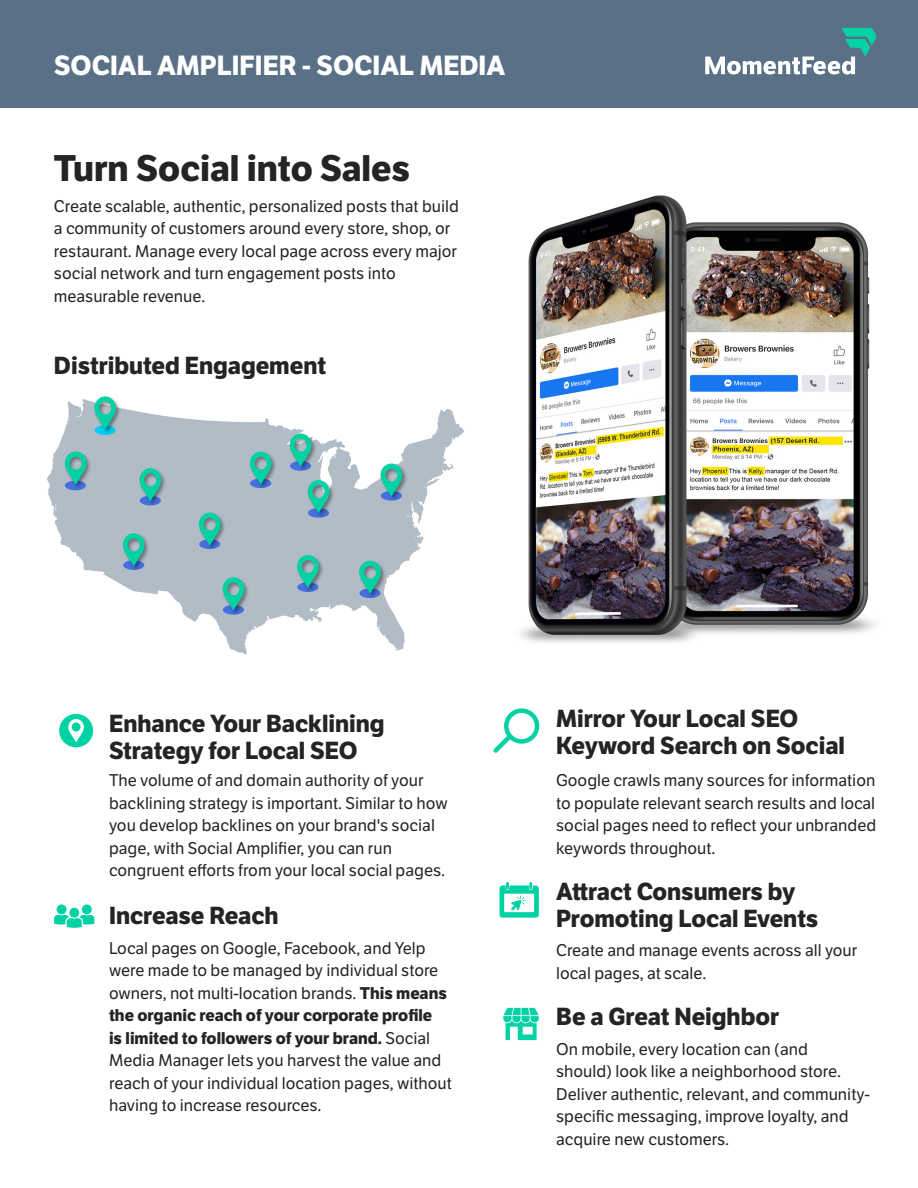
<style>
.page{position:relative;width:918px;height:1188px;background:#fff}
.page>*{position:absolute;margin:0;border:0;box-sizing:border-box;transform-origin:0 0}
.t1{font:700 36px "LFT Etica";color:#242424}
.t2{font:700 27px "LFT Etica";color:#fff}
.t3{font:700 24px/27px "LFT Etica";color:#242424}
.t4{font:16.5px/22.5px "LFT Etica";color:#242424}
.s1{font-weight:700}
</style>
<div class="page">
<svg style="left:47px;top:409px;width:417px;height:246px"></svg>
<div style="left:82px;top:904px;width:10px;height:10px;background:#00d2a4;border-radius:50%"></div>
<div style="left:57px;top:904px;width:10px;height:10px;background:#00d2a4;border-radius:50%"></div>
<div style="left:69px;top:908px;width:10px;height:10px;background:#00d2a4;border-radius:50%"></div>
<svg style="left:54px;top:915px;width:40px;height:13px"></svg>
<svg style="left:503px;top:1008px;width:36px;height:32px"></svg>
<svg style="left:499px;top:882px;width:40px;height:36px"></svg>
<div style="left:64px;top:396px;width:344px;height:220px;background:#000;opacity:.4"></div>
<svg style="left:94px;top:397px;width:22px;height:33px"></svg>
<svg style="left:65px;top:452px;width:22px;height:33px"></svg>
<svg style="left:123px;top:533px;width:22px;height:33px"></svg>
<svg style="left:139px;top:468px;width:22px;height:33px"></svg>
<svg style="left:199px;top:513px;width:22px;height:33px"></svg>
<svg style="left:223px;top:577px;width:21px;height:33px"></svg>
<svg style="left:297px;top:555px;width:22px;height:33px"></svg>
<svg style="left:359px;top:561px;width:22px;height:33px"></svg>
<svg style="left:381px;top:464px;width:21px;height:33px"></svg>
<svg style="left:290px;top:434px;width:21px;height:33px"></svg>
<svg style="left:250px;top:452px;width:22px;height:33px"></svg>
<svg style="left:308px;top:480px;width:21px;height:33px"></svg>
<div style="left:59px;top:714px;width:34px;height:33px;background:#00d2a4;border-radius:50%"></div>
<svg style="left:68px;top:719px;width:16px;height:23px"></svg>
<img style="left:520px;top:195px;width:355px;height:448px">
<svg style="left:493px;top:708px;width:47px;height:45px"></svg>
<div style="left:0;top:0;width:918px;height:108px;background:#5a7086"></div>
<svg style="left:705px;top:28px;width:171px;height:47px"></svg>
<h2 class="t2" style="left:54px;top:49px;width:453px">SOCIAL AMPLIFIER - SOCIAL MEDIA</h2>
<h1 class="t1" style="left:54px;top:146px;width:358px">Turn Social into Sales</h1>
<p class="t4" style="left:54px;top:195px;width:407px">Create scalable, authentic, personalized posts that build a community of customers around every store, shop, or restaurant. Manage every local page across every major social network and turn engagement posts into measurable revenue.</p>
<h3 class="t3" style="left:54px;top:353px;width:274px">Distributed Engagement</h3>
<h3 class="t3" style="left:109px;top:711px;width:277px">Enhance Your Backlining<br>Strategy for Local SEO</h3>
<h3 class="t3" style="left:556px;top:705px;width:290px">Mirror Your Local SEO<br>Keyword Search on Social</h3>
<p class="t4" style="left:109px;top:770px;width:340px">The volume of and domain authority of your backlining strategy is important. Similar to how you develop backlines on your brand's social page, with Social Amplifier, you can run congruent efforts from your local social pages.</p>
<p class="t4" style="left:556px;top:770px;width:322px;text-align:justify">Google crawls many sources for information to populate relevant search results and local social pages need to reflect your unbranded keywords throughout.</p>
<h3 class="t3" style="left:109px;top:902px;width:171px">Increase Reach</h3>
<p class="t4" style="left:109px;top:937px;width:344px">Local pages on Google, Facebook, and Yelp were made to be managed by individual store owners, not multi-location brands. <span class="s1">This means the organic reach of your corporate profile<br>is limited to followers of your brand.</span> Social Media Manager lets you harvest the value and reach of your individual location pages, without having to increase resources.</p>
<h3 class="t3" style="left:556px;top:878px;width:264px">Attract Consumers by<br>Promoting Local Events</h3>
<p class="t4" style="left:556px;top:940px;width:303px">Create and manage events across all your local pages, at scale.</p>
<h3 class="t3" style="left:556px;top:1004px;width:224px">Be a Great Neighbor</h3>
<p class="t4" style="left:556px;top:1038px;width:315px">On mobile, every location can (and<br>should) look like a neighborhood store.<br>Deliver authentic, relevant, and community&shy;specific messaging, improve loyalty, and acquire new customers.</p>
</div>
